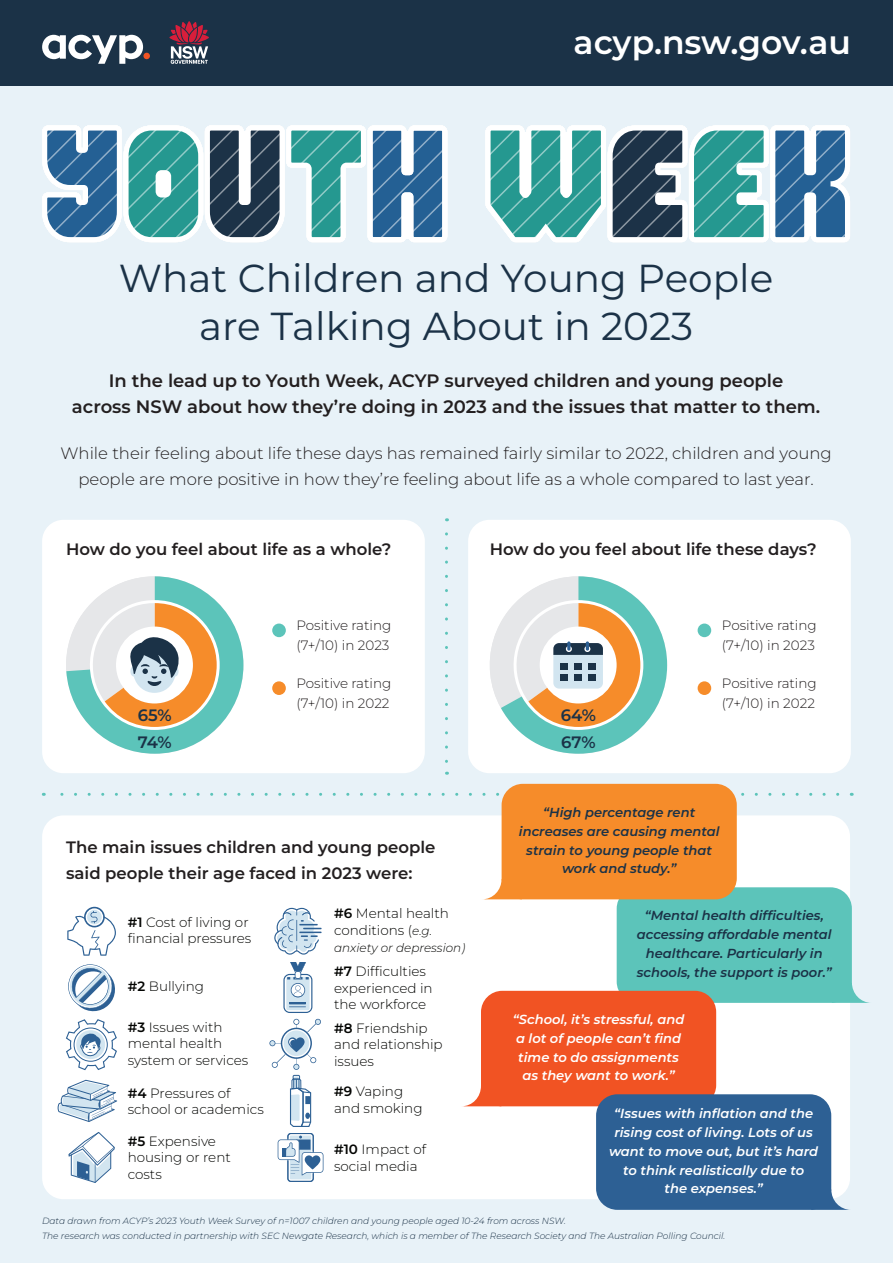
<style>
.page{position:relative;width:893px;height:1263px;background:#e8f2f8}
.page>*{position:absolute;margin:0;border:0;box-sizing:border-box;transform-origin:0 0}
.t1{font:39px/48px "Montserrat";color:#1b3247;text-align:center}
.t2{font:600 33px "Montserrat";color:#fff}
.t3{font:600 18px/25.5px "Montserrat";color:#231f20;text-align:center}
.t4{font:300 16.5px/25.5px "Montserrat";color:#231f20;text-align:center}
.t5{font:600 16.5px/25.5px "Montserrat";color:#231f20}
.t6{font:600 16.5px/26.7px "Montserrat";color:#1b3247}
.t7{font:300 13.5px/16.5px "Montserrat";color:#040503}
.t8{font:300 13.5px/19.5px "Montserrat";color:#231f20}
.t9{font:italic 600 13.05px/18.9px "Montserrat";color:#fff;text-align:center}
.t10{font:italic 600 13.05px/18.9px "Montserrat";color:#1b3247;text-align:center}
.t11{font:italic 300 12px "Montserrat";color:#040503}
.t12{font:italic 300 9px/15px "Montserrat";color:#1b3247}
.s1{font-weight:600}
.s2{font-style:italic;font-size:12px}
</style>
<div class="page">
<div style="left:468px;top:520px;width:383px;height:253px;background:#fff;border-radius:21px"></div>
<div style="left:0;top:0;width:893px;height:85px;background:#1b3247"></div>
<svg style="left:42px;top:125px;width:405px;height:117px;background:#75a3b1"></svg>
<div style="left:241px;top:131px;width:7px;height:71px;background:#fff"></div>
<div style="left:404px;top:197px;width:7px;height:42px;background:#fff"></div>
<svg style="left:485px;top:125px;width:365px;height:117px;background:#72a7ae"></svg>
<svg style="left:169px;top:21px;width:40px;height:43px"></svg>
<div style="left:143px;top:53px;width:7px;height:6px;background:#f15323;border-radius:50%"></div>
<svg style="left:42px;top:35px;width:101px;height:29px"></svg>
<div style="left:42px;top:520px;width:383px;height:253px;background:#fff;border-radius:21px"></div>
<div style="left:42px;top:815px;width:808px;height:384px;background:#fff;border-radius:21px"></div>
<svg style="left:822px;top:793px;width:16px;height:3px"></svg>
<svg style="left:60px;top:793px;width:751px;height:3px"></svg>
<svg style="left:445px;top:534px;width:3px;height:16px"></svg>
<svg style="left:445px;top:562px;width:3px;height:201px"></svg>
<div style="left:272px;top:623px;width:14px;height:14px;background:#5cc4ba;border-radius:50%"></div>
<div style="left:272px;top:681px;width:14px;height:14px;background:#f68c2a;border-radius:50%"></div>
<div style="left:698px;top:623px;width:13px;height:14px;background:#5cc4ba;border-radius:50%"></div>
<div style="left:698px;top:681px;width:13px;height:14px;background:#f68c2a;border-radius:50%"></div>
<svg style="left:485px;top:879px;width:34px;height:20px"></svg>
<svg style="left:465px;top:1087px;width:33px;height:19px"></svg>
<div style="left:617px;top:887px;width:235px;height:116px;background:#5cc4ba;border-radius:21px"></div>
<div style="left:502px;top:784px;width:235px;height:115px;background:#f68c2a;border-radius:21px"></div>
<div style="left:481px;top:991px;width:235px;height:115px;background:#f15323;border-radius:21px"></div>
<svg style="left:831px;top:982px;width:39px;height:21px"></svg>
<div style="left:596px;top:1094px;width:235px;height:116px;background:#2d6094;border-radius:21px"></div>
<svg style="left:811px;top:1189px;width:39px;height:21px"></svg>
<svg style="left:66px;top:576px;width:177px;height:178px"></svg>
<svg style="left:274px;top:908px;width:48px;height:47px"></svg>
<svg style="left:69px;top:1132px;width:46px;height:51px"></svg>
<svg style="left:67px;top:907px;width:49px;height:49px"></svg>
<svg style="left:283px;top:962px;width:29px;height:51px"></svg>
<svg style="left:58px;top:1080px;width:59px;height:42px"></svg>
<svg style="left:490px;top:576px;width:177px;height:178px"></svg>
<div style="left:560px;top:663px;width:7px;height:7px;background:#1b3247"></div>
<div style="left:575px;top:663px;width:7px;height:7px;background:#1b3247"></div>
<div style="left:589px;top:663px;width:7px;height:7px;background:#1b3247"></div>
<div style="left:560px;top:674px;width:7px;height:6px;background:#1b3247"></div>
<div style="left:575px;top:674px;width:7px;height:6px;background:#1b3247"></div>
<div style="left:589px;top:674px;width:7px;height:6px;background:#1b3247"></div>
<svg style="left:269px;top:1019px;width:52px;height:108px"></svg>
<svg style="left:66px;top:964px;width:51px;height:107px"></svg>
<svg style="left:278px;top:1133px;width:45px;height:49px"></svg>
<h2 class="t2" style="left:574px;top:20px;width:279px">acyp.nsw.gov.au</h2>
<h1 class="t1" style="left:119px;top:254px;width:656px">What Children and Young People are Talking About in 2023</h1>
<h3 class="t3" style="left:72px;top:368px;width:750px">In the lead up to Youth Week, ACYP surveyed children and young people<br>across NSW about how they’re doing in 2023 and the issues that matter to them.</h3>
<p class="t4" style="left:60px;top:440px;width:773px">While their feeling about life these days has remained fairly similar to 2022, children and young people are more positive in how they’re feeling about life as a whole compared to last year.</p>
<p class="t5" style="left:66px;top:536px;width:327px">How do you feel about life as a whole?</p>
<p class="t5" style="left:490px;top:536px;width:328px">How do you feel about life these days?</p>
<p class="t8" style="left:296px;top:615px;width:96px">Positive rating (7+/10) in 2023</p>
<p class="t8" style="left:296px;top:673px;width:96px">Positive rating (7+/10) in 2022</p>
<p class="t6" style="left:138px;top:701px;width:36px">65%<br>74%</p>
<p class="t6" style="left:561px;top:701px;width:37px">64%<br>67%</p>
<p class="t8" style="left:722px;top:615px;width:96px">Positive rating (7+/10) in 2023</p>
<p class="t8" style="left:722px;top:673px;width:96px">Positive rating (7+/10) in 2022</p>
<p class="t5" style="left:66px;top:834px;width:371px">The main issues children and young people said people their age faced in 2023 were:</p>
<p class="t7" style="left:128px;top:913px;width:125px"><span class="s1">#1</span> Cost of living or financial pressures</p>
<p class="t7" style="left:334px;top:905px;width:116px"><span class="s1">#6</span> Mental health conditions (<span class="s2">e.g.</span></p>
<p class="t11" style="left:334px;top:939px;width:133px">anxiety or depression)</p>
<p class="t7" style="left:128px;top:978px;width:78px"><span class="s1">#2</span> Bullying</p>
<p class="t7" style="left:128px;top:1018px;width:122px"><span class="s1">#3</span> Issues with mental health system or services</p>
<p class="t7" style="left:128px;top:1084px;width:138px"><span class="s1">#4</span> Pressures of school or academics</p>
<p class="t7" style="left:334px;top:963px;width:100px"><span class="s1">#7</span> Difficulties experienced in the workforce</p>
<p class="t7" style="left:334px;top:1019px;width:110px"><span class="s1">#8</span> Friendship and relationship issues</p>
<p class="t7" style="left:334px;top:1083px;width:90px"><span class="s1">#9</span> Vaping and smoking</p>
<p class="t7" style="left:128px;top:1132px;width:105px"><span class="s1">#5</span> Expensive housing or rent costs</p>
<p class="t7" style="left:334px;top:1141px;width:94px"><span class="s1">#10</span> Impact of social media</p>
<p class="t10" style="left:519px;top:802px;width:202px">“High percentage rent increases are causing mental strain to young people that work and study.”</p>
<p class="t10" style="left:637px;top:906px;width:196px">“Mental health difficulties, accessing affordable mental healthcare. Particularly in schools, the support is poor.”</p>
<p class="t9" style="left:513px;top:1009px;width:173px">“School, it’s stressful, and a lot of people can’t find time to do assignments as they want to work.”</p>
<p class="t9" style="left:609px;top:1103px;width:211px">“Issues with inflation and the rising cost of living. Lots of us want to move out, but it’s hard to think realistically due to<br>the expenses.”</p>
<p class="t12" style="left:42px;top:1213px;width:685px">Data drawn from ACYP’s 2023 Youth Week Survey of n=1007 children and young people aged 10-24 from across NSW.<br>The research was conducted in partnership with SEC Newgate Research, which is a member of The Research Society and The Australian Polling Council.</p>
</div>
